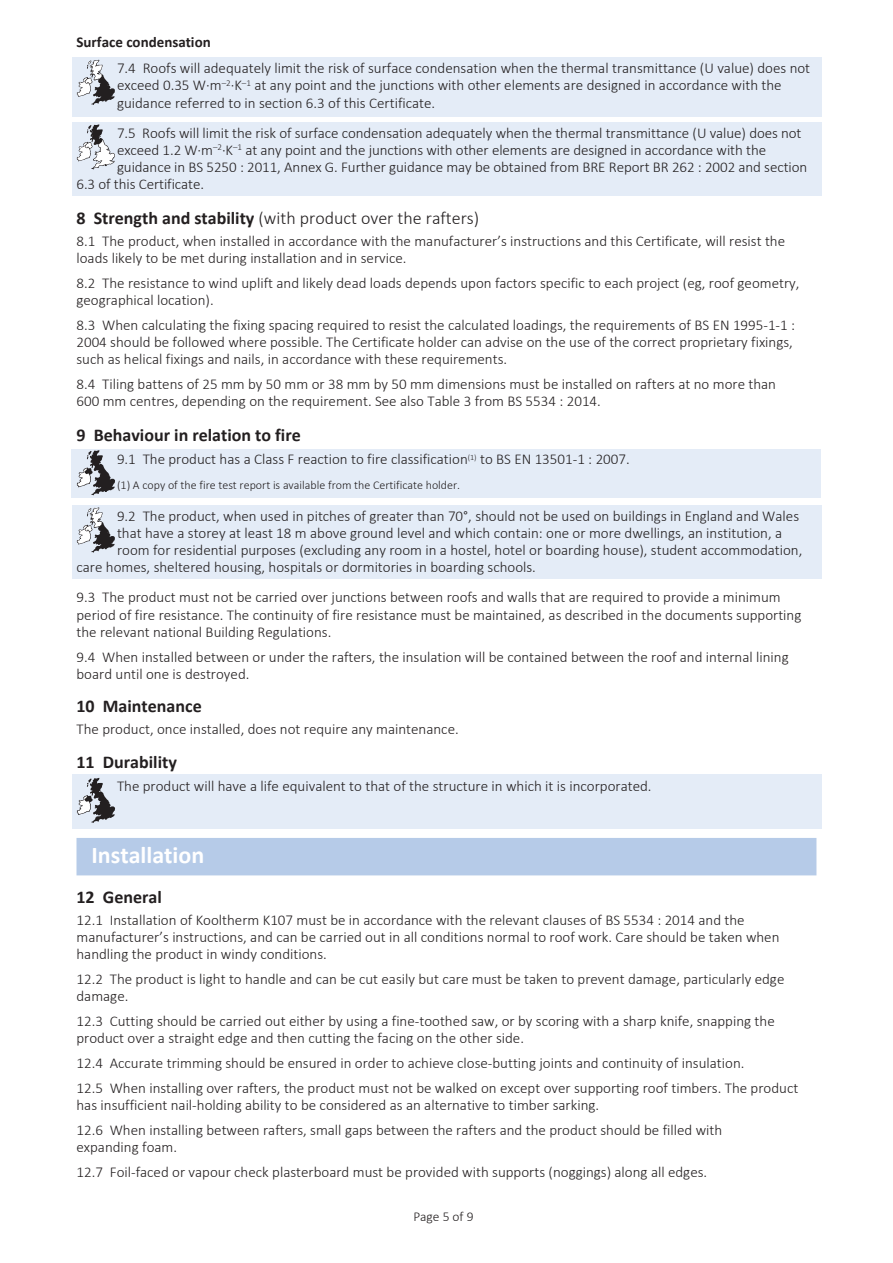
<style>
.page{position:relative;width:893px;height:1263px;background:#fff}
.page>*{position:absolute;margin:0;border:0;box-sizing:border-box;transform-origin:0 0}
.t1{font:700 24px "Calibri";color:#fff}
.t2{font:700 18px "Calibri";color:#231f20}
.t3{font:300 18px "Calibri";color:#231f20}
.t4{font:300 15px/17.2px "Calibri";color:#231f20}
.t5{font:700 15px "Calibri";color:#231f20}
.t6{font:300 13.5px "Calibri";color:#231f20}
.t7{font:300 12px "Calibri";color:#231f20}
.s1{font-weight:700}
</style>
<div class="page">
<div style="left:72px;top:122px;width:750px;height:73px;background:#e4ecf7"></div>
<div style="left:72px;top:505px;width:750px;height:74px;background:#e4ecf7"></div>
<div style="left:72px;top:449px;width:749px;height:49px;background:#e4ecf7"></div>
<div style="left:72px;top:774px;width:750px;height:55px;background:#e4ecf7"></div>
<div style="left:72px;top:57px;width:749px;height:59px;background:#e4ecf7"></div>
<div style="left:76px;top:838px;width:740px;height:37px;background:#b6cbe8"></div>
<svg style="left:77px;top:60px;width:38px;height:45px"></svg>
<svg style="left:77px;top:124px;width:38px;height:45px"></svg>
<svg style="left:77px;top:450px;width:38px;height:45px"></svg>
<svg style="left:77px;top:507px;width:38px;height:45px"></svg>
<svg style="left:77px;top:778px;width:38px;height:45px"></svg>
<p class="t5" style="left:76px;top:32px;width:136px">Surface condensation</p>
<p class="t4" style="left:117px;top:59px;width:695px">7.4 Roofs will adequately limit the risk of surface condensation when the thermal transmittance (U value) does not exceed 0.35 W·m<sup>–2</sup>·K<sup>–1</sup> at any point and the junctions with other elements are designed in accordance with the guidance referred to in section 6.3 of this Certificate.</p>
<p class="t4" style="left:117px;top:124px;width:686px">7.5 Roofs will limit the risk of surface condensation adequately when the thermal transmittance (U value) does not</p>
<p class="t4" style="left:117px;top:141px;width:651px">exceed 1.2 W·m<sup>–2</sup>·K<sup>–1</sup> at any point and the junctions with other elements are designed in accordance with the</p>
<p class="t4" style="left:117px;top:158px;width:692px">guidance in BS 5250 : 2011, Annex G. Further guidance may be obtained from BRE Report BR 262 : 2002 and section</p>
<p class="t4" style="left:76px;top:176px;width:129px">6.3 of this Certificate.</p>
<p class="t3" style="left:76px;top:207px;width:404px"><span class="s1">8 Strength and stability</span> (with product over the rafters)</p>
<p class="t4" style="left:76px;top:232px;width:710px">8.1 The product, when installed in accordance with the manufacturer’s instructions and this Certificate, will resist the loads likely to be met during installation and in service.</p>
<p class="t4" style="left:76px;top:274px;width:724px">8.2 The resistance to wind uplift and likely dead loads depends upon factors specific to each project (eg, roof geometry, geographical location).</p>
<p class="t4" style="left:76px;top:316px;width:720px">8.3 When calculating the fixing spacing required to resist the calculated loadings, the requirements of BS EN 1995-1-1 :<br>2004 should be followed where possible. The Certificate holder can advise on the use of the correct proprietary fixings, such as helical fixings and nails, in accordance with these requirements.</p>
<p class="t4" style="left:76px;top:375px;width:701px">8.4 Tiling battens of 25 mm by 50 mm or 38 mm by 50 mm dimensions must be installed on rafters at no more than<br>600 mm centres, depending on the requirement. See also Table 3 from BS 5534 : 2014.</p>
<p class="t2" style="left:76px;top:422px;width:226px">9 Behaviour in relation to fire</p>
<p class="t4" style="left:117px;top:450px;width:514px">9.1 The product has a Class F reaction to fire classification<sup>(1)</sup> to BS EN 13501-1 : 2007.</p>
<p class="t7" style="left:117px;top:477px;width:345px">(1) A copy of the fire test report is available from the Certificate holder.</p>
<p class="t4" style="left:117px;top:507px;width:684px">9.2 The product, when used in pitches of greater than 70°, should not be used on buildings in England and Wales</p>
<p class="t4" style="left:117px;top:524px;width:667px">that have a storey at least 18 m above ground level and which contain: one or more dwellings, an institution, a</p>
<p class="t4" style="left:117px;top:541px;width:687px">room for residential purposes (excluding any room in a hostel, hotel or boarding house), student accommodation,</p>
<p class="t4" style="left:76px;top:559px;width:461px">care homes, sheltered housing, hospitals or dormitories in boarding schools.</p>
<p class="t4" style="left:76px;top:589px;width:726px">9.3 The product must not be carried over junctions between roofs and walls that are required to provide a minimum period of fire resistance. The continuity of fire resistance must be maintained, as described in the documents supporting the relevant national Building Regulations.</p>
<p class="t4" style="left:76px;top:648px;width:714px">9.4 When installed between or under the rafters, the insulation will be contained between the roof and internal lining board until one is destroyed.</p>
<p class="t2" style="left:76px;top:693px;width:127px">10 Maintenance</p>
<p class="t4" style="left:76px;top:720px;width:384px">The product, once installed, does not require any maintenance.</p>
<p class="t2" style="left:76px;top:749px;width:102px">11 Durability</p>
<p class="t4" style="left:117px;top:778px;width:536px">The product will have a life equivalent to that of the structure in which it is incorporated.</p>
<h1 class="t1" style="left:92px;top:838px;width:114px">Installation</h1>
<p class="t2" style="left:76px;top:884px;width:87px">12 General</p>
<p class="t4" style="left:76px;top:911px;width:704px">12.1 Installation of Kooltherm K107 must be in accordance with the relevant clauses of BS 5534 : 2014 and the manufacturer’s instructions, and can be carried out in all conditions normal to roof work. Care should be taken when handling the product in windy conditions.</p>
<p class="t4" style="left:76px;top:970px;width:709px">12.2 The product is light to handle and can be cut easily but care must be taken to prevent damage, particularly edge damage.</p>
<p class="t4" style="left:76px;top:1012px;width:700px">12.3 Cutting should be carried out either by using a fine-toothed saw, or by scoring with a sharp knife, snapping the product over a straight edge and then cutting the facing on the other side.</p>
<p class="t4" style="left:76px;top:1050px;width:723px;line-height:24.8px">12.4 Accurate trimming should be ensured in order to achieve close-butting joints and continuity of insulation.<br>12.5 When installing over rafters, the product must not be walked on except over supporting roof timbers. The product</p>
<p class="t4" style="left:76px;top:1092px;width:647px;line-height:24.8px">has insufficient nail-holding ability to be considered as an alternative to timber sarking.<br>12.6 When installing between rafters, small gaps between the rafters and the product should be filled with</p>
<p class="t4" style="left:76px;top:1134px;width:632px;line-height:24.8px">expanding foam.<br>12.7 Foil-faced or vapour check plasterboard must be provided with supports (noggings) along all edges.</p>
<p class="t6" style="left:413px;top:1208px;width:62px">Page 5 of 9</p>
</div>
